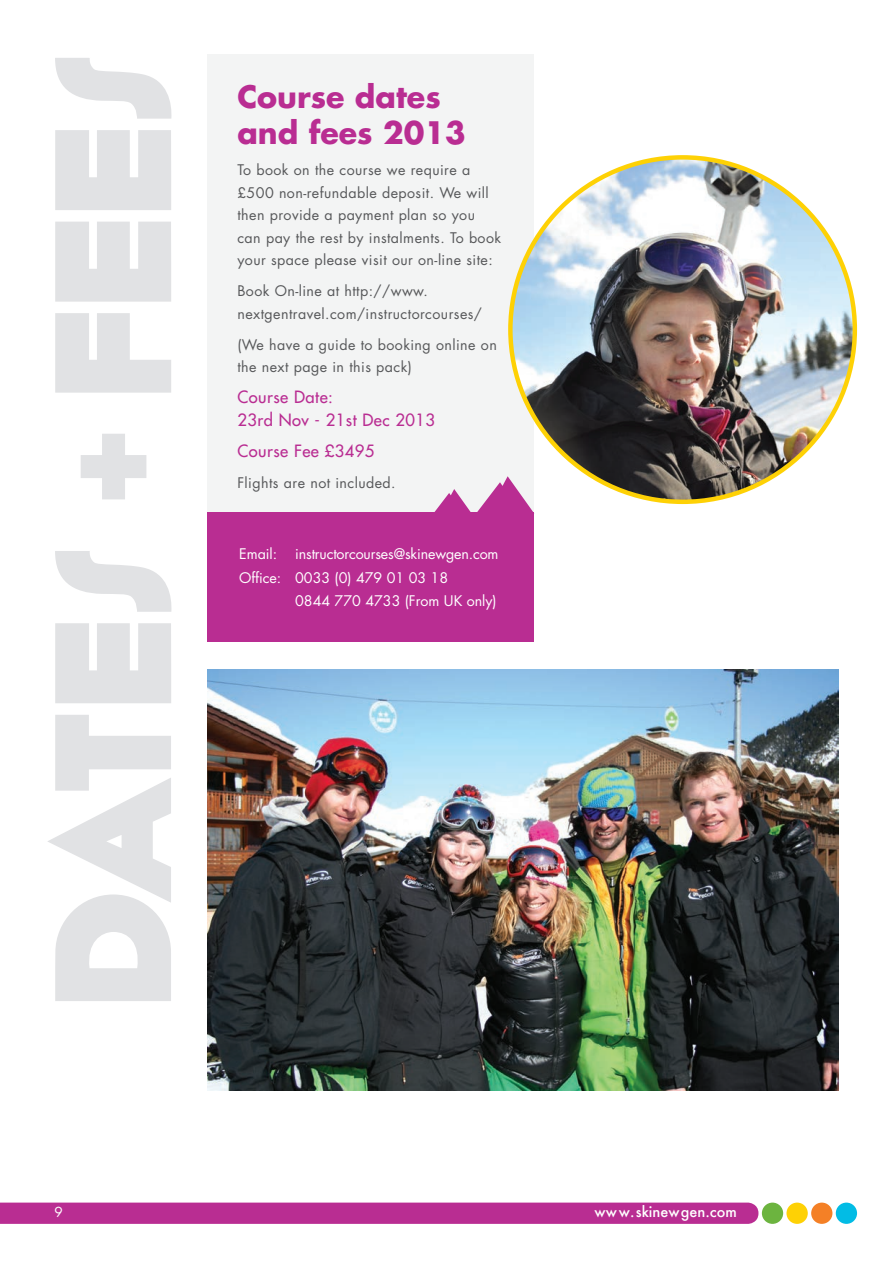
<style>
.page{position:relative;width:893px;height:1263px;background:#fff}
.page>*{position:absolute;margin:0;border:0;box-sizing:border-box;transform-origin:0 0}
.t1{font:800 164.25px "Geomancy";color:#e1e2e4}
.t2{font:700 30.15px/36.2px "Futura";color:#b92d92}
.t3{font:16.5px/22.5px "Futura";letter-spacing:.03em;color:#b92d92}
.t4{font:500 14.4px "Futura";color:#fff}
.t5{font:14.25px/22.5px "Futura";letter-spacing:.03em;color:#57585a}
.t6{font:14.25px/23.1px "Futura";color:#fff}
.t7{font:13.5px "Futura";color:#fff}
</style>
<div class="page">
<svg style="left:0;top:1202px;width:758px;height:22px;background:#bb3495"></svg>
<div style="left:836px;top:1202px;width:21px;height:22px;background:#02bce5;border-radius:50%"></div>
<div style="left:811px;top:1202px;width:21px;height:22px;background:#f48026;border-radius:50%"></div>
<div style="left:786px;top:1202px;width:22px;height:22px;background:#fed105;border-radius:50%"></div>
<div style="left:762px;top:1202px;width:21px;height:22px;background:#6cb43f;border-radius:50%"></div>
<div style="left:208px;top:54px;width:326px;height:550px;background:#f3f4f4"></div>
<div style="left:208px;top:512px;width:326px;height:130px;background:#b92d92"></div>
<svg style="left:434px;top:476px;width:99px;height:36px"></svg>
<img style="left:510px;top:157px;width:345px;height:343px">
<img style="left:208px;top:670px;width:631px;height:421px">
<h1 class="t1" style="left:-10px;top:1001px;width:948px;rotate:-90deg">Dates + Fees</h1>
<h2 class="t2" style="left:237px;top:78px;width:230px">Course dates and fees 2013</h2>
<p class="t5" style="left:237px;top:158px;width:265px">To book on the course we require a £500 non-refundable deposit. We will then provide a payment plan so you can pay the rest by instalments. To book your space please visit our on-line site:</p>
<p class="t5" style="left:237px;top:279px;width:246px">Book On-line at http://www. nextgentravel.com/instructorcourses/</p>
<p class="t5" style="left:237px;top:333px;width:261px">(We have a guide to booking online on the next page in this pack)</p>
<p class="t3" style="left:237px;top:386px;width:199px">Course Date:<br>23rd Nov - 21st Dec 2013</p>
<p class="t3" style="left:237px;top:439px;width:139px">Course Fee £3495</p>
<p class="t5" style="left:237px;top:471px;width:160px">Flights are not included.</p>
<p class="t6" style="left:239px;top:542px;width:261px;text-indent:56px">instructorcourses@skinewgen.com<br>Office: 0033 (0) 479 01 03 18</p>
<p class="t6" style="left:295px;top:589px;width:203px">0844 770 4733 (From UK only)</p>
<p class="t6" style="left:239px;top:542px;width:40px">Email:</p>
<p class="t7" style="left:54px;top:1203px;width:10px">9</p>
<p class="t4" style="left:595px;top:1202px;width:144px">ww w.skinewgen.com</p>
</div>
